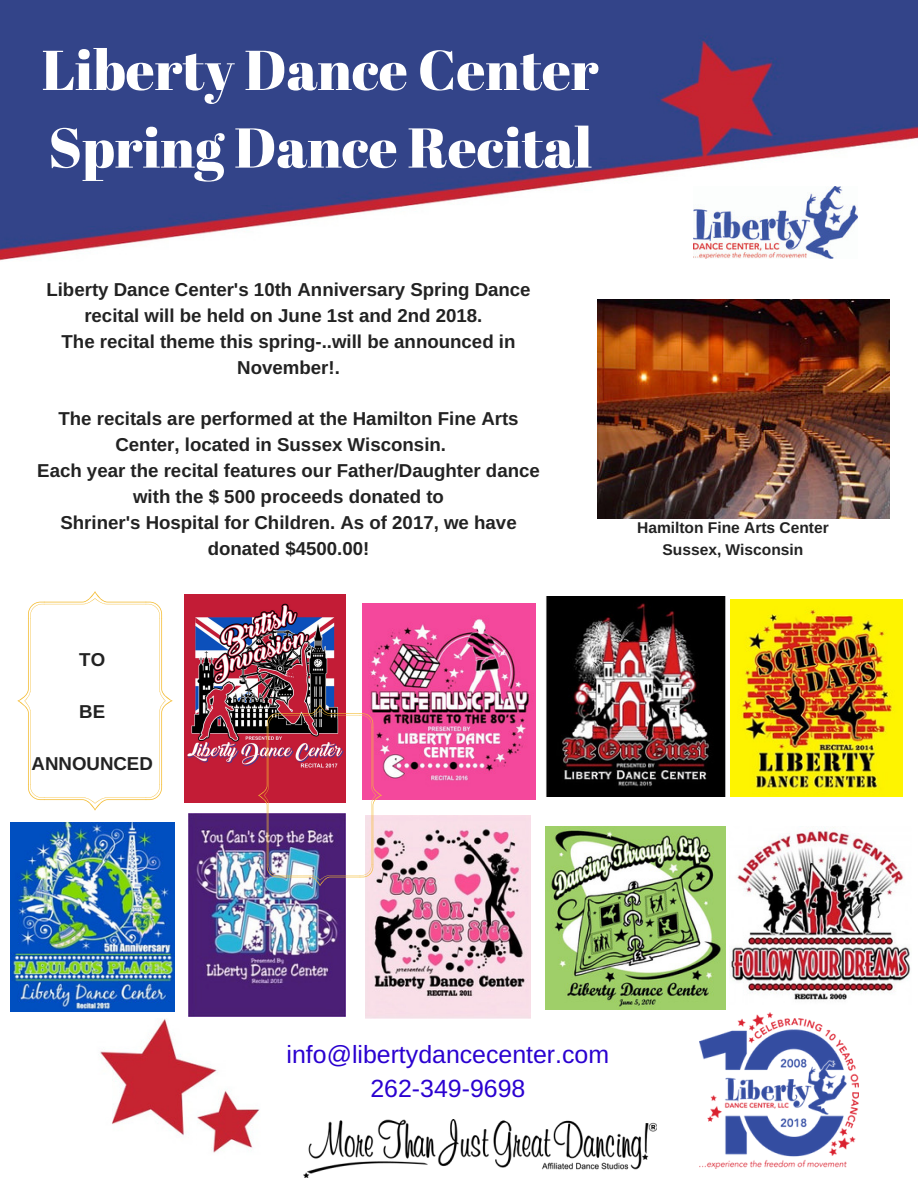
<style>
.page{position:relative;width:918px;height:1188px;background:#fff}
.page>*{position:absolute;margin:0;border:0;box-sizing:border-box;transform-origin:0 0}
.t1{font:55.95px/77.7px "Abril Fatface";color:#fff}
.t2{font:24.9px/33.8px "Arimo";color:#2a01d0;text-align:center}
.t3{font:700 18.75px/25.8px "Arimo";color:#222;text-align:center}
.t4{font:700 15.6px/21.3px "Arimo";color:#222;text-align:center}
</style>
<div class="page">
<img style="left:0;top:0;width:918px;height:1176px">
<img style="left:700px;top:1012px;width:158px;height:157px">
<img style="left:304px;top:1119px;width:353px;height:59px">
<img style="left:693px;top:187px;width:164px;height:72px">
<img style="left:597px;top:299px;width:293px;height:220px">
<img style="left:184px;top:594px;width:161px;height:208px">
<img style="left:546px;top:596px;width:180px;height:200px">
<img style="left:362px;top:603px;width:173px;height:197px">
<img style="left:730px;top:600px;width:172px;height:196px">
<img style="left:10px;top:822px;width:164px;height:189px">
<img style="left:189px;top:813px;width:156px;height:204px">
<img style="left:366px;top:816px;width:165px;height:202px">
<img style="left:546px;top:827px;width:180px;height:182px">
<img style="left:729px;top:827px;width:182px;height:178px">
<svg style="left:17px;top:591px;width:156px;height:220px"></svg>
<img style="left:258px;top:705px;width:124px;height:181px">
<h1 class="t1" style="left:42px;top:30px;width:558px">Liberty Dance Center<br>Spring Dance Recital</h1>
<p class="t3" style="left:46px;top:276px;width:486px">Liberty Dance Center's 10th Anniversary Spring Dance recital will be held on June 1st and 2nd 2018.<br>The recital theme this spring-..will be announced in November!.</p>
<p class="t3" style="left:58px;top:406px;width:462px">The recitals are performed at the Hamilton Fine Arts</p>
<p class="t3" style="left:115px;top:432px;width:332px">Center, located in Sussex Wisconsin.</p>
<p class="t3" style="left:37px;top:458px;width:504px">Each year the recital features our Father/Daughter dance</p>
<p class="t3" style="left:133px;top:483px;width:312px">with the $ 500 proceeds donated to</p>
<p class="t3" style="left:60px;top:509px;width:458px">Shriner's Hospital for Children. As of 2017, we have</p>
<p class="t3" style="left:208px;top:535px;width:163px">donated $4500.00!</p>
<p class="t3" style="left:79px;top:647px;width:27px">TO</p>
<p class="t3" style="left:79px;top:698px;width:27px">BE</p>
<p class="t3" style="left:32px;top:750px;width:123px">ANNOUNCED</p>
<p class="t4" style="left:637px;top:517px;width:193px">Hamilton Fine Arts Center<br>Sussex, Wisconsin</p>
<h2 class="t2" style="left:287px;top:1038px;width:324px">info@libertydancecenter.com<br>262-349-9698</h2>
</div>
